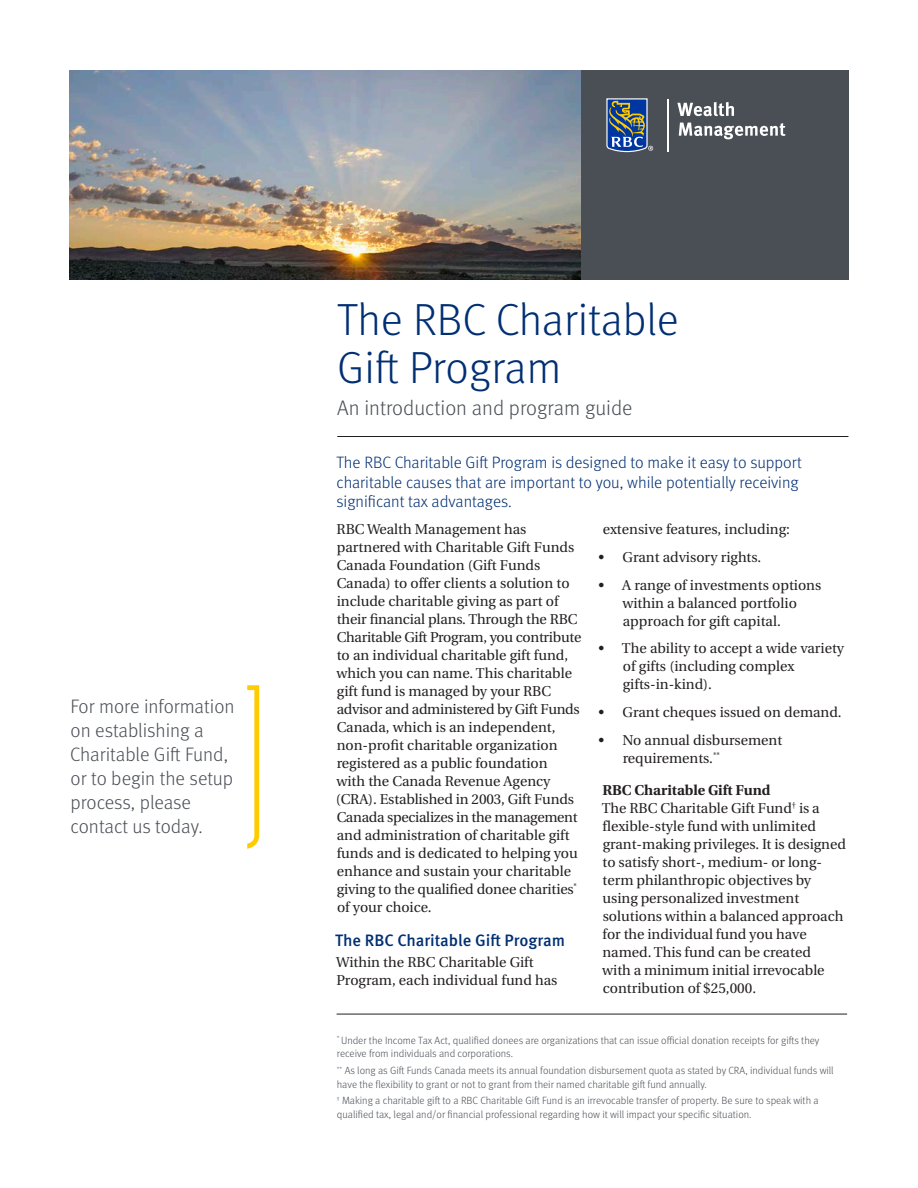
<style>
.page{position:relative;width:918px;height:1188px;background:#fff}
.page>*{position:absolute;margin:0;border:0;box-sizing:border-box;transform-origin:0 0}
.t1{font:300 45px/48px "Meta OT";color:#002f73}
._2-Subtitle{font:300 21px "Meta OT";color:#4a4f55}
._8-Callout_Page_1{font:300 19.5px/24px "Meta OT";color:#4a4f55}
._3-Intro_Text{font:300 16.5px/19.5px "Meta OT";color:#002f73}
._4-Text_Headline{font:500 16.5px "Meta OT";color:#002f73}
._5-Body_Copy{font:14.25px/18px "Utopia";color:#231f20}
._13-List_Bullet{font:14.25px/18px "Utopia";color:#231f20}
._4-Text_Headline-2{font:300 10.5px/13.5px "Meta OT";color:#4a4f55}
.s1{font-weight:700}
</style>
<div class="page">
<hr style="left:337px;top:436px;width:511px;height:1px;background:#231f20">
<img style="left:70px;top:70px;width:511px;height:210px">
<svg style="left:247px;top:685px;width:12px;height:164px"></svg>
<div style="left:581px;top:70px;width:267px;height:210px;background:#4a4f55"></div>
<svg style="left:606px;top:98px;width:47px;height:54px;background:#546c8a"></svg>
<hr style="left:667px;top:99px;width:2px;height:52px;background:#fff">
<svg style="left:677px;top:102px;width:57px;height:14px"></svg>
<svg style="left:679px;top:123px;width:106px;height:16px"></svg>
<hr style="left:337px;top:1014px;width:510px;height:1px;background:#231f20">
<p class="_8-Callout_Page_1" style="left:70px;top:695px;width:166px">For more information on establishing a<br>Charitable Gift Fund, or to begin the setup process, please contact us today.</p>
<p class="t1" style="left:337px;top:296px;width:343px">The RBC Charitable<br>Gift Program</p>
<p class="_2-Subtitle" style="left:337px;top:396px;width:297px">An introduction and program guide</p>
<p class="_3-Intro_Text" style="left:337px;top:453px;width:467px">The RBC Charitable Gift Program is designed to make it easy to support charitable causes that are important to you, while potentially receiving significant tax advantages.</p>
<p class="_5-Body_Copy" style="left:336px;top:521px;width:247px">RBC Wealth Management has partnered with Charitable Gift Funds Canada Foundation (Gift Funds Canada) to offer clients a solution to include charitable giving as part of their financial plans. Through the RBC Charitable Gift Program, you contribute to an individual charitable gift fund, which you can name. This charitable gift fund is managed by your RBC advisor and administered by Gift Funds Canada, which is an independent, non-profit charitable organization registered as a public foundation<br>with the Canada Revenue Agency (CRA). Established in 2003, Gift Funds Canada specializes in the management and administration of charitable gift funds and is dedicated to helping you enhance and sustain your charitable giving to the qualified donee charities<sup>* </sup>of your choice.</p>
<p class="_4-Text_Headline" style="left:335px;top:930px;width:232px">The RBC Charitable Gift Program</p>
<p class="_5-Body_Copy" style="left:336px;top:954px;width:223px">Within the RBC Charitable Gift<br>Program, each individual fund has</p>
<p class="_5-Body_Copy" style="left:603px;top:521px;width:189px">extensive features, including:</p>
<p class="_5-Body_Copy" style="left:599px;top:548px;width:164px">• Grant advisory rights.</p>
<p class="_5-Body_Copy" style="left:623px;top:576px;width:200px;text-indent:-24px">• A range of investments options within a balanced portfolio approach for gift capital.</p>
<p class="_5-Body_Copy" style="left:623px;top:640px;width:223px;text-indent:-24px">• The ability to accept a wide variety of gifts (including complex gifts-in-kind).</p>
<p class="_5-Body_Copy" style="left:599px;top:704px;width:245px">• Grant cheques issued on demand.</p>
<p class="_5-Body_Copy" style="left:623px;top:731px;width:161px;text-indent:-24px">• No annual disbursement requirements.<sup>**</sup></p>
<p class="_13-List_Bullet" style="left:602px;top:782px;width:246px"><span class="s1">RBC Charitable Gift Fund<br></span>The RBC Charitable Gift Fund<sup>†</sup> is a flexible-style fund with unlimited grant-making privileges. It is designed to satisfy short-, medium- or long&shy;term philanthropic objectives by using personalized investment solutions within a balanced approach for the individual fund you have named. This fund can be created<br>with a minimum initial irrevocable contribution of $25,000.</p>
<p class="_4-Text_Headline-2" style="left:337px;top:1034px;width:484px"><sup>*</sup> Under the Income Tax Act, qualified donees are organizations that can issue official donation receipts for gifts they receive from individuals and corporations.</p>
<p class="_4-Text_Headline-2" style="left:337px;top:1064px;width:498px"><sup>**</sup> As long as Gift Funds Canada meets its annual foundation disbursement quota as stated by CRA, individual funds will have the flexibility to grant or not to grant from their named charitable gift fund annually.</p>
<p class="_4-Text_Headline-2" style="left:337px;top:1094px;width:483px"><sup>†</sup> Making a charitable gift to a RBC Charitable Gift Fund is an irrevocable transfer of property. Be sure to speak with a qualified tax, legal and/or financial professional regarding how it will impact your specific situation.</p>
</div>
